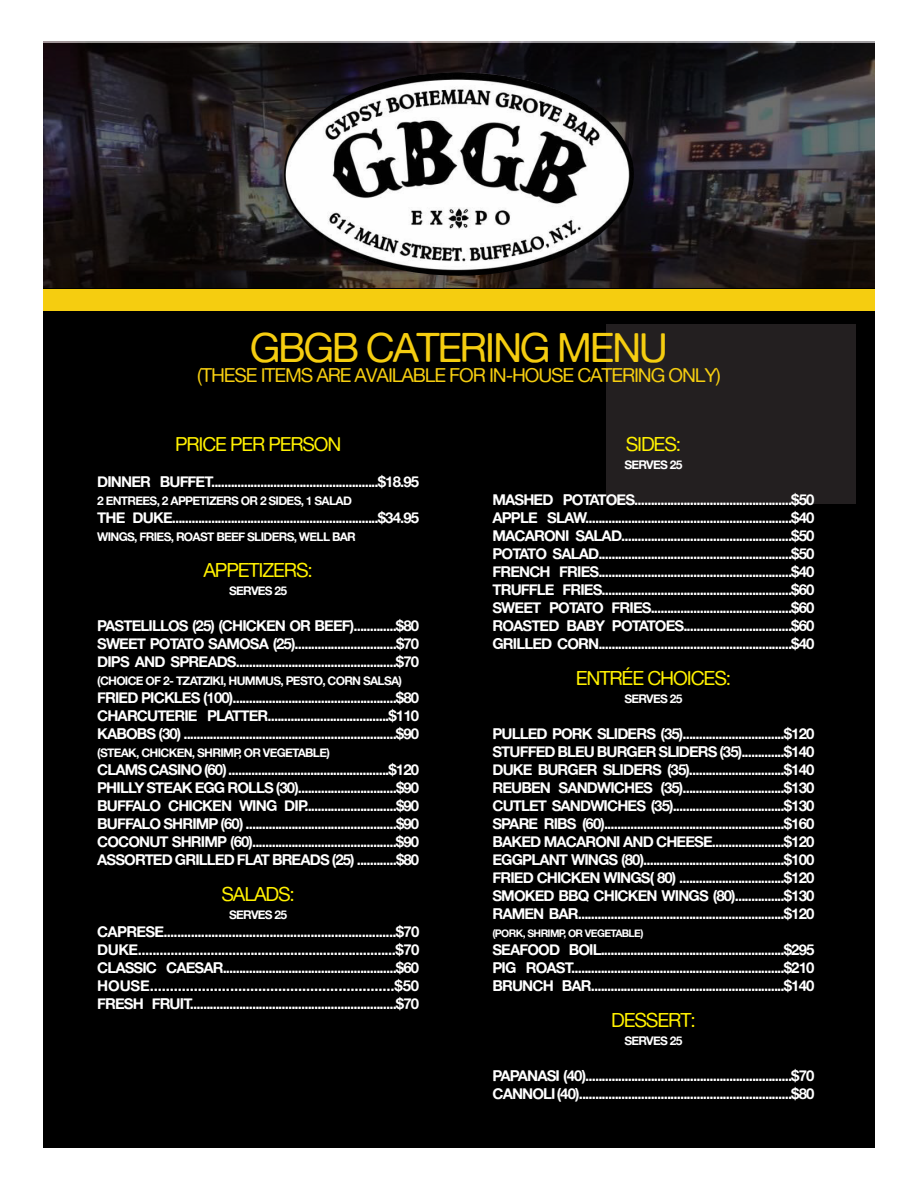
<style>
.page{position:relative;width:918px;height:1188px;background:#fff}
.page>*{position:absolute;margin:0;border:0;box-sizing:border-box;transform-origin:0 0}
.t1{font:40.5px "Alte Haas Grotesk";letter-spacing:-.06em;color:#f5cd10}
.t2{font:19.5px "Alte Haas Grotesk";letter-spacing:-.06em;color:#fff101}
.t3{font:19.35px "Alte Haas Grotesk";letter-spacing:-.06em;color:#f5cd10}
.t4{font:19.35px "Alte Haas Grotesk";letter-spacing:-.06em;color:#fff101}
.t5{font:15px/18px "Alte Haas Grotesk Bold";letter-spacing:-.06em;color:#fff}
.t6{font:12px "Alte Haas Grotesk Bold";letter-spacing:-.06em;color:#fff}
.t7{font:10.5px "Alte Haas Grotesk Bold";letter-spacing:-.06em;color:#fff}
</style>
<div class="page">
<div style="left:43px;top:43px;width:832px;height:1104px;background:#000"></div>
<img style="left:43px;top:42px;width:832px;height:246px">
<div style="left:43px;top:289px;width:832px;height:21px;background:#f5cd10"></div>
<div style="left:606px;top:324px;width:250px;height:180px;background:#231f20"></div>
<img style="left:284px;top:72px;width:350px;height:204px">
<p class="t1" style="left:250px;top:324px;width:420px">GBGB CATERING MENU</p>
<p class="t3" style="left:197px;top:363px;width:525px">(THESE ITEMS ARE AVAILABLE FOR IN-HOUSE CATERING ONLY)</p>
<p class="t4" style="left:175px;top:433px;width:168px">PRICE PER PERSON</p>
<p class="t5" style="left:97px;top:472px;width:324px">DINNER BUFFET...................................................$18.95</p>
<p class="t6" style="left:97px;top:493px;width:256px">2 ENTREES, 2 APPETIZERS OR 2 SIDES, 1 SALAD</p>
<p class="t5" style="left:97px;top:508px;width:324px">THE DUKE...............................................................$34.95</p>
<p class="t6" style="left:97px;top:529px;width:260px">WINGS, FRIES, ROAST BEEF SLIDERS, WELL BAR</p>
<p class="t2" style="left:203px;top:559px;width:111px">APPETIZERS:</p>
<p class="t6" style="left:229px;top:583px;width:60px">SERVES 25</p>
<p class="t5" style="left:97px;top:616px;width:324px">PASTELILLOS (25) (CHICKEN OR BEEF).............$80</p>
<p class="t5" style="left:97px;top:634px;width:324px">SWEET POTATO SAMOSA (25)...............................$70</p>
<p class="t5" style="left:97px;top:652px;width:324px">DIPS AND SPREADS.................................................$70</p>
<p class="t6" style="left:97px;top:673px;width:306px">(CHOICE OF 2- TZATZIKI, HUMMUS, PESTO, CORN SALSA)</p>
<p class="t5" style="left:97px;top:688px;width:324px">FRIED PICKLES (100)..................................................$80</p>
<p class="t5" style="left:97px;top:706px;width:324px">CHARCUTERIE PLATTER.....................................$110</p>
<p class="t5" style="left:97px;top:724px;width:324px">KABOBS (30) .................................................................$90</p>
<p class="t6" style="left:97px;top:745px;width:234px">(STEAK, CHICKEN, SHRIMP, OR VEGETABLE)</p>
<p class="t5" style="left:97px;top:760px;width:324px">CLAMS CASINO (60) .................................................$120</p>
<p class="t5" style="left:97px;top:778px;width:324px">PHILLY STEAK EGG ROLLS (30)..............................$90</p>
<p class="t5" style="left:97px;top:796px;width:324px">BUFFALO CHICKEN WING DIP............................$90<br>BUFFALO SHRIMP (60) ..............................................$90</p>
<p class="t5" style="left:97px;top:832px;width:324px">COCONUT SHRIMP (60)............................................$90</p>
<p class="t5" style="left:97px;top:850px;width:324px">ASSORTED GRILLED FLAT BREADS (25) ............$80</p>
<p class="t2" style="left:221px;top:883px;width:75px">SALADS:</p>
<p class="t6" style="left:229px;top:907px;width:60px">SERVES 25</p>
<p class="t5" style="left:97px;top:922px;width:324px">CAPRESE....................................................................$70</p>
<p class="t5" style="left:97px;top:940px;width:324px">DUKE.......................................................................$70</p>
<p class="t5" style="left:97px;top:958px;width:324px">CLASSIC CAESAR.....................................................$60</p>
<p class="t5" style="left:97px;top:976px;width:324px">HOUSE.............................................................$50</p>
<p class="t5" style="left:97px;top:994px;width:324px">FRESH FRUIT...............................................................$70</p>
<p class="t2" style="left:626px;top:433px;width:57px">SIDES:</p>
<p class="t6" style="left:624px;top:458px;width:60px">SERVES 25</p>
<p class="t5" style="left:492px;top:491px;width:324px">MASHED POTATOES................................................$50</p>
<p class="t5" style="left:492px;top:509px;width:324px">APPLE SLAW...............................................................$40</p>
<p class="t5" style="left:492px;top:527px;width:324px">MACARONI SALAD....................................................$50</p>
<p class="t5" style="left:492px;top:545px;width:324px">POTATO SALAD...........................................................$50</p>
<p class="t5" style="left:492px;top:563px;width:324px">FRENCH FRIES...........................................................$40</p>
<p class="t5" style="left:492px;top:581px;width:324px">TRUFFLE FRIES..........................................................$60</p>
<p class="t5" style="left:492px;top:599px;width:324px;text-align:justify">SWEET POTATO FRIES...........................................$60<br>ROASTED BABY POTATOES.................................$60<br>GRILLED CORN...........................................................$40</p>
<p class="t2" style="left:576px;top:667px;width:157px">ENTRÉE CHOICES:</p>
<p class="t6" style="left:624px;top:692px;width:60px">SERVES 25</p>
<p class="t5" style="left:492px;top:725px;width:324px">PULLED PORK SLIDERS (35)...............................$120</p>
<p class="t5" style="left:492px;top:743px;width:324px">STUFFED BLEU BURGER SLIDERS (35).............$140</p>
<p class="t5" style="left:492px;top:761px;width:324px">DUKE BURGER SLIDERS (35).............................$140</p>
<p class="t5" style="left:492px;top:779px;width:324px">REUBEN SANDWICHES (35)...............................$130</p>
<p class="t5" style="left:492px;top:797px;width:324px">CUTLET SANDWICHES (35)..................................$130</p>
<p class="t5" style="left:492px;top:815px;width:324px">SPARE RIBS (60).......................................................$160</p>
<p class="t5" style="left:492px;top:833px;width:324px">BAKED MACARONI AND CHEESE......................$120</p>
<p class="t5" style="left:492px;top:851px;width:324px">EGGPLANT WINGS (80)...........................................$100</p>
<p class="t5" style="left:492px;top:869px;width:324px">FRIED CHICKEN WINGS( 80) ................................$120</p>
<p class="t5" style="left:492px;top:887px;width:324px">SMOKED BBQ CHICKEN WINGS (80)...............$130</p>
<p class="t5" style="left:492px;top:905px;width:324px">RAMEN BAR...............................................................$120</p>
<p class="t7" style="left:492px;top:927px;width:153px">(PORK, SHRIMP, OR VEGETABLE)</p>
<p class="t5" style="left:492px;top:941px;width:324px">SEAFOOD BOIL........................................................$295</p>
<p class="t5" style="left:492px;top:959px;width:324px">PIG ROAST.................................................................$210</p>
<p class="t5" style="left:492px;top:977px;width:324px">BRUNCH BAR...........................................................$140</p>
<p class="t2" style="left:611px;top:1009px;width:86px">DESSERT:</p>
<p class="t6" style="left:624px;top:1034px;width:60px">SERVES 25</p>
<p class="t5" style="left:492px;top:1067px;width:324px">PAPANASI (40)...............................................................$70</p>
<p class="t5" style="left:492px;top:1085px;width:324px">CANNOLI (40).................................................................$80</p>
</div>
